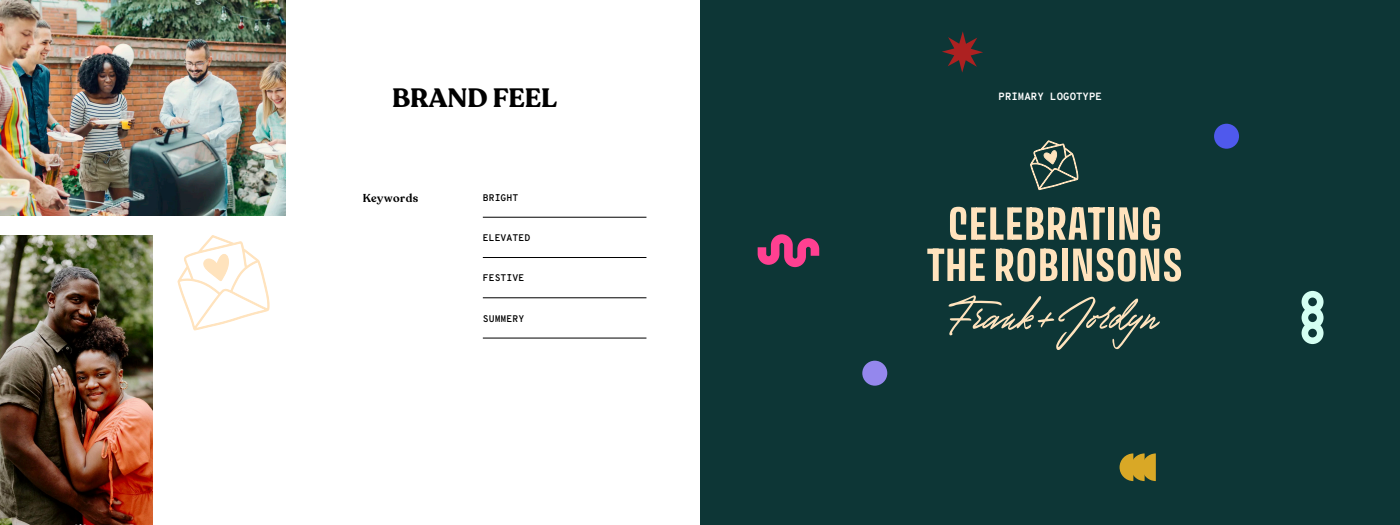
<style>
.page{position:relative;width:1400px;height:525px;background:#fff}
.page>*{position:absolute;margin:0;border:0;box-sizing:border-box;transform-origin:0 0}
.Section_Header{font:700 26.25px "Recoleta";color:#000}
.Smol_Subhead{font:600 11.38px "Recoleta";letter-spacing:.04em;color:#000}
.Small_Subhead{font:300 10.5px "Overpass Mono";color:#fff}
.Paragraph_Style_1{font:300 9.62px "Overpass Mono";color:#000}
</style>
<div class="page">
<div style="left:700px;top:0;width:700px;height:525px;background:#0d3636"></div>
<svg style="left:950px;top:207px;width:155px;height:33px"></svg>
<div style="left:1108px;top:207px;width:6px;height:33px;background:#ffe3bd"></div>
<svg style="left:1119px;top:207px;width:41px;height:33px"></svg>
<svg style="left:927px;top:249px;width:58px;height:32px"></svg>
<svg style="left:996px;top:248px;width:61px;height:34px"></svg>
<div style="left:1062px;top:249px;width:6px;height:32px;background:#ffe3bd"></div>
<svg style="left:1073px;top:248px;width:108px;height:34px"></svg>
<svg style="left:948px;top:295px;width:212px;height:55px"></svg>
<svg style="left:1030px;top:140px;width:49px;height:51px"></svg>
<svg style="left:942px;top:31px;width:41px;height:42px"></svg>
<div style="left:862px;top:361px;width:25px;height:25px;background:#9487ed;border-radius:50%"></div>
<svg style="left:758px;top:234px;width:61px;height:33px"></svg>
<svg style="left:1302px;top:291px;width:22px;height:53px"></svg>
<svg style="left:1120px;top:453px;width:36px;height:28px"></svg>
<div style="left:1214px;top:124px;width:25px;height:25px;background:#4f59ed;border-radius:50%"></div>
<hr style="left:483px;top:217px;width:163px;height:1px;background:#000">
<hr style="left:483px;top:257px;width:163px;height:1px;background:#000">
<hr style="left:483px;top:297px;width:163px;height:1px;background:#000">
<hr style="left:483px;top:338px;width:163px;height:1px;background:#000">
<img style="left:0;top:0;width:285px;height:215px">
<img style="left:0;top:235px;width:153px;height:290px">
<svg style="left:177px;top:235px;width:93px;height:96px"></svg>
<p class="Section_Header" style="left:392px;top:81px;width:167px">BRAND FEEL</p>
<p class="Small_Subhead" style="left:999px;top:88px;width:105px">PRIMARY LOGOTYPE</p>
<p class="Smol_Subhead" style="left:363px;top:191px;width:57px">Keywords</p>
<p class="Paragraph_Style_1" style="left:483px;top:190px;width:37px">BRIGHT</p>
<p class="Paragraph_Style_1" style="left:483px;top:230px;width:49px">ELEVATED</p>
<p class="Paragraph_Style_1" style="left:483px;top:270px;width:43px">FESTIVE</p>
<p class="Paragraph_Style_1" style="left:483px;top:311px;width:43px">SUMMERY</p>
</div>
